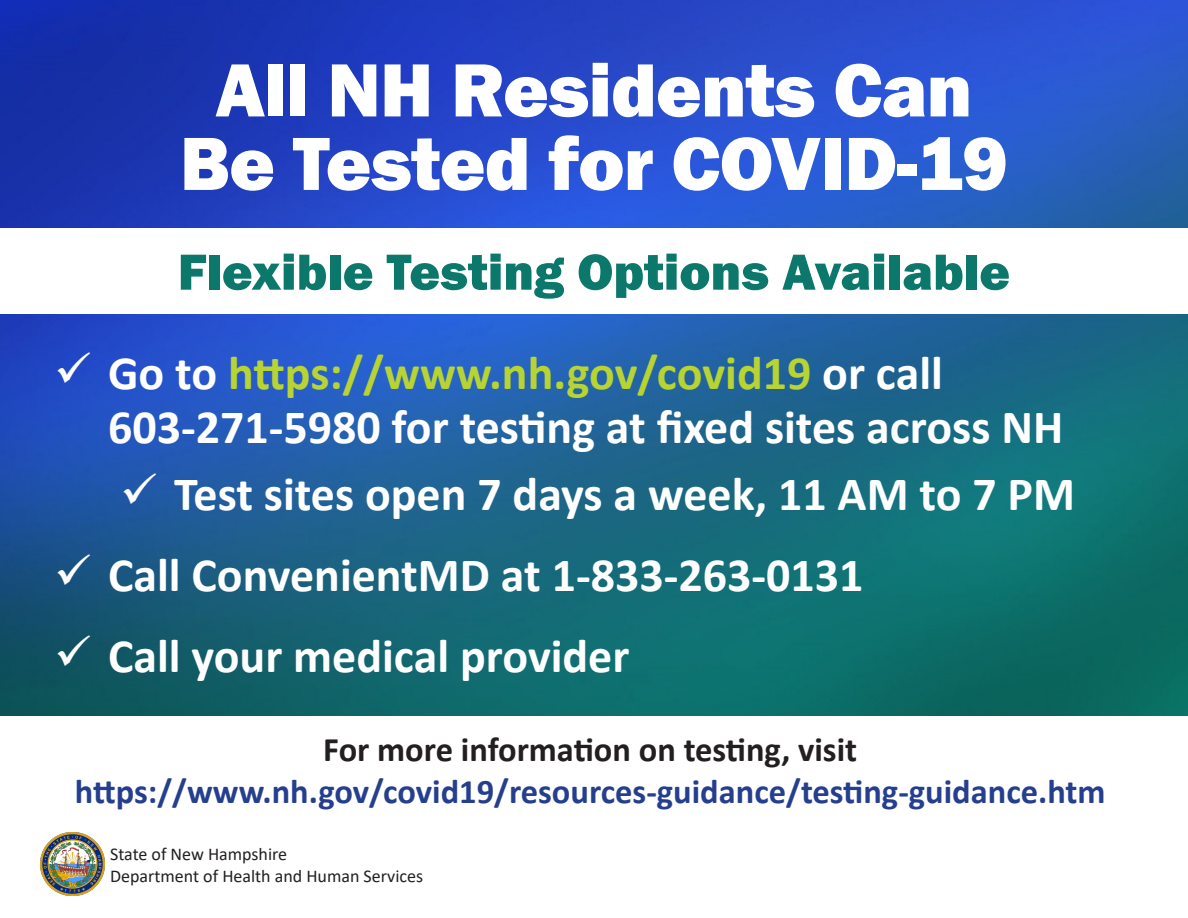
<style>
.page{position:relative;width:1188px;height:918px;background:#fff}
.page>*{position:absolute;margin:0;border:0;box-sizing:border-box;transform-origin:0 0}
.t1{font:800 78px/73.5px "Franklin Gothic";letter-spacing:-.01em;color:#fff;text-align:center}
.t2{font:800 52.5px "Franklin Gothic";color:#0b786b}
.t3{font:700 48px/54px "Calibri";color:#fff}
.t4{font:700 34.5px/41.4px "Calibri";color:#253f8e;text-align:center}
.t5{font:18px "Calibri";color:#231f20}
.s1{color:#b8d432}
.s2{color:#231f20}
</style>
<div class="page">
<img style="left:1px;top:0;width:1187px;height:716px">
<div style="left:0;top:229px;width:1188px;height:85px;background:#fff"></div>
<img style="left:41px;top:832px;width:63px;height:64px">
<svg style="left:57px;top:351px;width:33px;height:32px"></svg>
<svg style="left:123px;top:473px;width:33px;height:31px"></svg>
<svg style="left:57px;top:554px;width:33px;height:31px"></svg>
<svg style="left:57px;top:635px;width:33px;height:31px"></svg>
<p class="t1" style="left:180px;top:53px;width:829px">All NH Residents Can<br>Be Tested for COVID-19</p>
<p class="t2" style="left:178px;top:238px;width:834px">Flexible Testing Options Available</p>
<p class="t3" style="left:108px;top:345px;width:957px">Go to <span class="s1">https://www.nh.gov/covid19</span> or call<br>603-271-5980 for testing at fixed sites across NH</p>
<p class="t3" style="left:174px;top:466px;width:903px">Test sites open 7 days a week, 11 AM to 7 PM</p>
<p class="t3" style="left:108px;top:547px;width:757px">Call ConvenientMD at 1-833-263-0131</p>
<p class="t3" style="left:108px;top:628px;width:523px">Call your medical provider</p>
<p class="t4" style="left:75px;top:729px;width:1032px"><span class="s2">For more information on testing, visit </span>https://www.nh.gov/covid19/resources-guidance/testing-guidance.htm</p>
<p class="t5" style="left:110px;top:842px;width:179px">State of New Hampshire</p>
<p class="t5" style="left:110px;top:863px;width:315px">Department of Health and Human Services</p>
</div>
